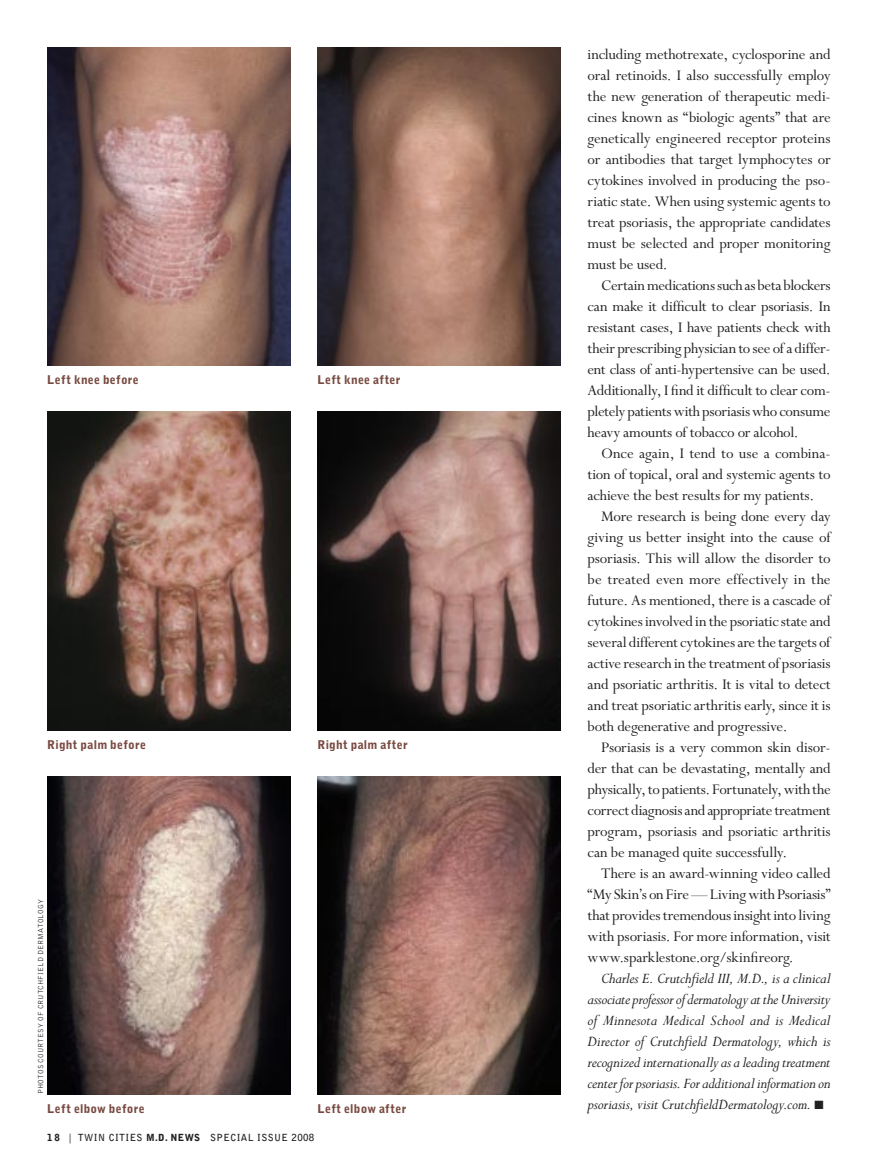
<style>
.page{position:relative;width:878px;height:1161px;background:#fff}
.page>*{position:absolute;margin:0;border:0;box-sizing:border-box;transform-origin:0 0}
.Text{font:16.5px/21px "Perpetua";letter-spacing:-.01em;color:#212120;text-align:justify}
.Text-2{font:italic 16.5px/21px "Perpetua";letter-spacing:-.015em;color:#212120;text-align:justify}
.t1{font:900 12px "Bell Gothic";letter-spacing:.02em;color:#784a41}
.t2{font:700 9.75px "Bell Gothic";letter-spacing:.04em;color:#212120}
.Photo_Credit{font:300 7.5px "Bell Gothic";letter-spacing:.015em;color:#212120}
.s1{font-weight:900}
.s2{font-weight:300}
</style>
<div class="page">
<img style="left:47px;top:47px;width:243px;height:319px">
<img style="left:317px;top:47px;width:243px;height:319px">
<img style="left:47px;top:412px;width:243px;height:318px">
<img style="left:317px;top:412px;width:243px;height:318px">
<img style="left:47px;top:776px;width:243px;height:319px">
<img style="left:317px;top:776px;width:243px;height:319px">
<p class="t1" style="left:47px;top:372px;width:93px">Left knee before</p>
<p class="t1" style="left:317px;top:372px;width:85px">Left knee after</p>
<p class="t1" style="left:47px;top:737px;width:100px">Right palm before</p>
<p class="t1" style="left:317px;top:737px;width:92px">Right palm after</p>
<p class="Photo_Credit" style="left:37px;top:1094px;width:197px;rotate:-90deg">PHOTOS COURTESY OF CRUTCHFIELD DERMATOLOGY</p>
<p class="t1" style="left:47px;top:1102px;width:99px">Left elbow before</p>
<p class="t1" style="left:317px;top:1102px;width:90px">Left elbow after</p>
<p class="t2" style="left:47px;top:1132px;width:268px"><span class="s1">1 8</span> <span class="s2">|</span> TWIN CITIES <span class="s1">M.D. NEWS</span> SPECIAL ISSUE 2008</p>
<p class="Text" style="left:587px;top:44px;width:245px">including methotrexate, cyclosporine and oral retinoids. I also successfully employ the new generation of therapeutic medi&shy;cines known as “biologic agents” that are genetically engineered receptor proteins or antibodies that target lymphocytes or cytokines involved in producing the pso&shy;riatic state. When using systemic agents to treat psoriasis, the appropriate candidates must be selected and proper monitoring must be used.</p>
<p class="Text" style="left:587px;top:275px;width:245px;text-indent:14px">Certain medications such as beta blockers can make it difficult to clear psoriasis. In resistant cases, I have patients check with their prescribing physician to see of a differ&shy;ent class of anti-hypertensive can be used.<br>Additionally, I find it difficult to clear com&shy;pletely patients with psoriasis who consume heavy amounts of tobacco or alcohol.</p>
<p class="Text" style="left:587px;top:443px;width:245px;text-indent:14px">Once again, I tend to use a combina&shy;tion of topical, oral and systemic agents to achieve the best results for my patients.</p>
<p class="Text" style="left:587px;top:506px;width:245px;text-indent:14px">More research is being done every day giving us better insight into the cause of psoriasis. This will allow the disorder to be treated even more effectively in the future. As mentioned, there is a cascade of cytokines involved in the psoriatic state and several different cytokines are the targets of active research in the treatment of psoriasis and psoriatic arthritis. It is vital to detect and treat psoriatic arthritis early, since it is both degenerative and progressive.</p>
<p class="Text" style="left:587px;top:737px;width:245px;text-indent:14px">Psoriasis is a very common skin disor&shy;der that can be devastating, mentally and physically, to patients. Fortunately, with the correct diagnosis and appropriate treatment program, psoriasis and psoriatic arthritis can be managed quite successfully.</p>
<p class="Text" style="left:587px;top:863px;width:245px;text-indent:14px">There is an award-winning video called “My Skin’s on Fire — Living with Psoriasis” that provides tremendous insight into living with psoriasis. For more information, visit www.sparklestone.org/skinfireorg.</p>
<p class="Text-2" style="left:587px;top:968px;width:244px;text-indent:14px">Charles E. Crutchfield III, M.D., is a clinical associate professor of dermatology at the University of Minnesota Medical School and is Medical Director of Crutchfield Dermatology, which is recognized internationally as a leading treatment center for psoriasis. For additional information on psoriasis, visit CrutchfieldDermatology.com. ■</p>
</div>
